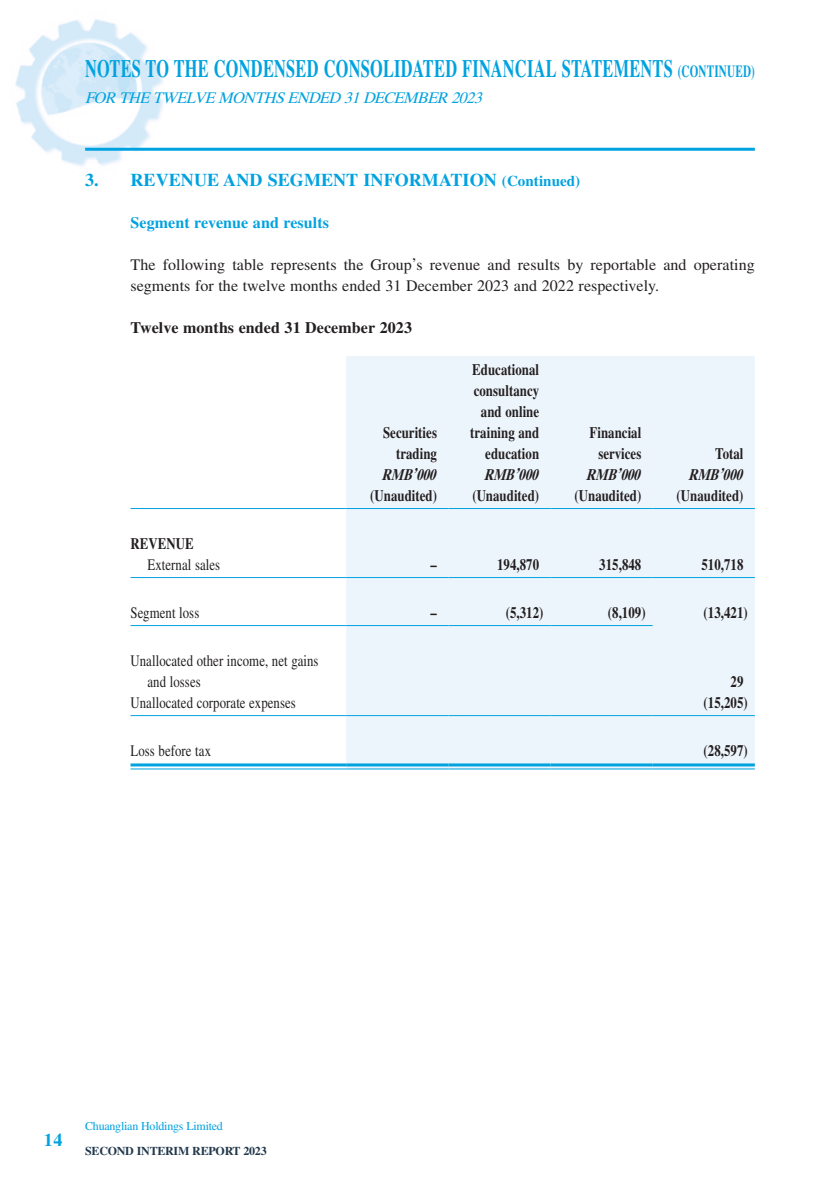
<style>
.page{position:relative;width:840px;height:1191px;background:#fff}
.page>*{position:absolute;margin:0;border:0;box-sizing:border-box;transform-origin:0 0}
.t1{font:700 25px "Times LT Std";letter-spacing:.02em;color:#00a2df;scale:.65 1}
.Heading_1{font:700 18px "Times LT Std";letter-spacing:.005em;color:#00a2df}
.Body_Text{font:700 16px "Times LT Std";letter-spacing:.005em;color:#231f20;scale:.8 1}
.Body_Text-2{font:16px/21px "Times LT Std";letter-spacing:.005em;color:#231f20}
.Body_Text-3{font:16px/21px "Times LT Std";letter-spacing:.005em;color:#231f20;scale:.8 1}
.t2{font:italic 16px "Times LT Std";color:#00a2df}
.Body_Text-4{font:700 16px "Times LT Std";letter-spacing:.005em;color:#231f20}
.Body_Text-5{font:italic 700 16px "Times LT Std";color:#231f20;scale:.8 1}
.Heading_2{font:700 16px "Times LT Std";letter-spacing:.005em;color:#00a2df}
.t3{font:12px "Times LT Std";letter-spacing:-.02em;color:#00a2df}
.t4{font:700 12px "Times LT Std";letter-spacing:-.02em;color:#22384c}
.s1{font-size:17px}
.s2{font-size:15px}
</style>
<div class="page">
<img style="left:15px;top:19px;width:740px;height:751px">
<hr style="left:85px;top:148px;width:669px;height:3px;background:#00a2df">
<div style="left:346px;top:356px;width:408px;height:412px;background:#edf5fc"></div>
<hr style="left:130px;top:508px;width:216px;height:1px;background:#00a2df">
<hr style="left:346px;top:508px;width:102px;height:1px;background:#00a2df">
<hr style="left:448px;top:508px;width:102px;height:1px;background:#00a2df">
<hr style="left:550px;top:508px;width:102px;height:1px;background:#00a2df">
<hr style="left:652px;top:508px;width:102px;height:1px;background:#00a2df">
<hr style="left:130px;top:577px;width:216px;height:1px;background:#00a2df">
<hr style="left:346px;top:577px;width:102px;height:1px;background:#00a2df">
<hr style="left:448px;top:577px;width:102px;height:1px;background:#00a2df">
<hr style="left:550px;top:577px;width:102px;height:1px;background:#00a2df">
<hr style="left:652px;top:577px;width:102px;height:1px;background:#00a2df">
<hr style="left:130px;top:625px;width:216px;height:1px;background:#00a2df">
<hr style="left:346px;top:625px;width:102px;height:1px;background:#00a2df">
<hr style="left:448px;top:625px;width:102px;height:1px;background:#00a2df">
<hr style="left:550px;top:625px;width:102px;height:1px;background:#00a2df">
<hr style="left:130px;top:715px;width:216px;height:1px;background:#00a2df">
<hr style="left:346px;top:715px;width:102px;height:1px;background:#00a2df">
<hr style="left:448px;top:715px;width:102px;height:1px;background:#00a2df">
<hr style="left:550px;top:715px;width:102px;height:1px;background:#00a2df">
<hr style="left:652px;top:715px;width:102px;height:1px;background:#00a2df">
<hr style="left:130px;top:763px;width:216px;height:3px;background:#00a2df">
<hr style="left:130px;top:768px;width:216px;height:1px;background:#00a2df">
<hr style="left:346px;top:763px;width:102px;height:3px;background:#00a2df">
<hr style="left:346px;top:768px;width:102px;height:1px;background:#00a2df">
<hr style="left:448px;top:763px;width:102px;height:3px;background:#00a2df">
<hr style="left:448px;top:768px;width:102px;height:1px;background:#00a2df">
<hr style="left:550px;top:763px;width:102px;height:3px;background:#00a2df">
<hr style="left:550px;top:768px;width:102px;height:1px;background:#00a2df">
<hr style="left:652px;top:763px;width:102px;height:3px;background:#00a2df">
<hr style="left:652px;top:768px;width:102px;height:1px;background:#00a2df">
<h1 class="t1" style="left:85px;top:54px;width:1031px">NOTES TO THE CONDENSED CONSOLIDATED FINANCIAL STATEMENTS <span class="s1">(CONTINUED)</span></h1>
<p class="t2" style="left:85px;top:88px;width:403px">FOR THETWELVEMONTHSENDED 31DECEMBER 2023</p>
<p class="Heading_1" style="left:85px;top:169px;width:496px">3. REVENUE AND SEGMENT INFORMATION <span class="s2">(Continued)</span></p>
<p class="Heading_2" style="left:130px;top:213px;width:200px">Segment revenue and results</p>
<p class="Body_Text-2" style="left:130px;top:254px;width:625px">The following table represents the Group’s revenue and results by reportable and operating segments for the twelve months ended 31 December 2023 and 2022 respectively.</p>
<p class="Body_Text-4" style="left:130px;top:318px;width:283px">Twelve months ended 31 December 2023</p>
<p class="Body_Text" style="left:383px;top:423px;width:69px">Securities</p>
<p class="Body_Text" style="left:396px;top:444px;width:53px">trading</p>
<p class="Body_Text" style="left:472px;top:360px;width:85px">Educational</p>
<p class="Body_Text" style="left:473px;top:381px;width:83px">consultancy</p>
<p class="Body_Text" style="left:480px;top:402px;width:74px">and online</p>
<p class="Body_Text" style="left:470px;top:423px;width:88px">training and</p>
<p class="Body_Text" style="left:485px;top:444px;width:69px">education</p>
<p class="Body_Text" style="left:589px;top:423px;width:66px">Financial</p>
<p class="Body_Text" style="left:598px;top:444px;width:55px">services</p>
<p class="Body_Text" style="left:714px;top:444px;width:37px">Total</p>
<p class="Body_Text-5" style="left:381px;top:465px;width:75px">RMB’000</p>
<p class="Body_Text-5" style="left:483px;top:465px;width:75px">RMB’000</p>
<p class="Body_Text-5" style="left:585px;top:465px;width:75px">RMB’000</p>
<p class="Body_Text-5" style="left:687px;top:465px;width:75px">RMB’000</p>
<p class="Body_Text" style="left:370px;top:486px;width:85px">(Unaudited)</p>
<p class="Body_Text" style="left:472px;top:486px;width:85px">(Unaudited)</p>
<p class="Body_Text" style="left:574px;top:486px;width:85px">(Unaudited)</p>
<p class="Body_Text" style="left:676px;top:486px;width:85px">(Unaudited)</p>
<p class="Body_Text" style="left:130px;top:534px;width:80px">REVENUE</p>
<p class="Body_Text-3" style="left:147px;top:554px;width:92px">External sales</p>
<p class="Body_Text" style="left:430px;top:555px;width:9px">–</p>
<p class="Body_Text" style="left:497px;top:555px;width:54px">194,870</p>
<p class="Body_Text" style="left:599px;top:555px;width:54px">315,848</p>
<p class="Body_Text" style="left:701px;top:555px;width:54px">510,718</p>
<p class="Body_Text-3" style="left:130px;top:602px;width:87px">Segment loss</p>
<p class="Body_Text" style="left:430px;top:603px;width:9px">–</p>
<p class="Body_Text" style="left:505px;top:603px;width:49px">(5,312)</p>
<p class="Body_Text" style="left:607px;top:603px;width:49px">(8,109)</p>
<p class="Body_Text" style="left:703px;top:603px;width:57px">(13,421)</p>
<p class="Body_Text-3" style="left:147px;top:650px;width:215px;text-indent:-17px">Unallocated other income, net gains and losses</p>
<p class="Body_Text" style="left:730px;top:672px;width:18px">29</p>
<p class="Body_Text-3" style="left:130px;top:692px;width:208px">Unallocated corporate expenses</p>
<p class="Body_Text" style="left:703px;top:693px;width:57px">(15,205)</p>
<p class="Body_Text-3" style="left:130px;top:740px;width:102px">Loss before tax</p>
<p class="Body_Text" style="left:703px;top:741px;width:57px">(28,597)</p>
<p class="Heading_1" style="left:44px;top:1128px;width:20px">14</p>
<p class="t3" style="left:85px;top:1118px;width:139px">Chuanglian Holdings Limited</p>
<p class="t4" style="left:85px;top:1143px;width:183px">SECOND INTERIM REPORT 2023</p>
</div>
